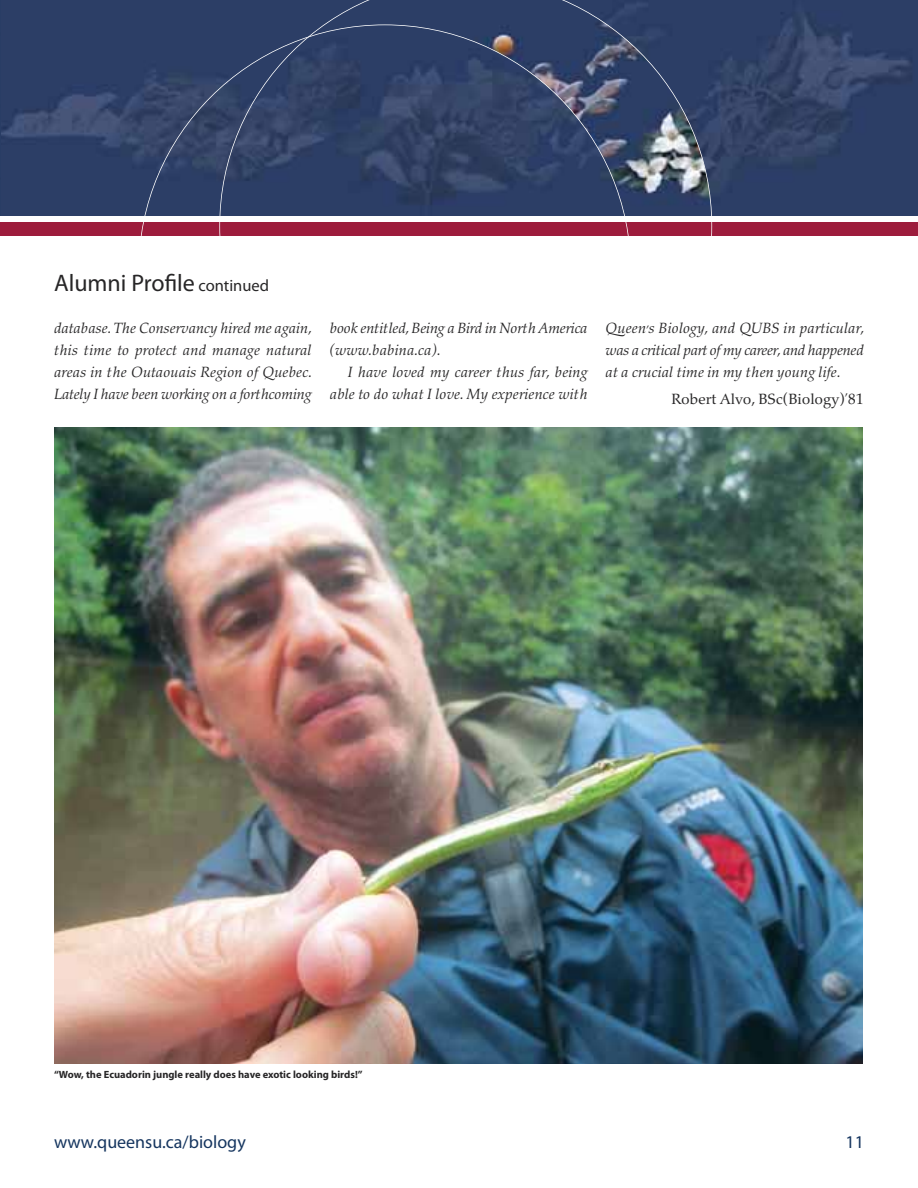
<style>
.page{position:relative;width:918px;height:1188px;background:#fff}
.page>*{position:absolute;margin:0;border:0;box-sizing:border-box;transform-origin:0 0}
.t1{font:24px "Myriad Pro";color:#272627}
.t2{font:18px "Myriad Pro";color:#15355f}
.t3{font:italic 15px/21.9px "Palatino Nova";color:#272627;text-align:justify}
.t4{font:italic 15px "Palatino Nova";letter-spacing:-.02em;color:#272627}
.t5{font:15px "Palatino Nova";letter-spacing:-.01em;color:#272627}
.t6{font:700 10.5px "Myriad Pro";color:#272627}
.s1{font-size:16.5px}
.s2{font-family:"Queens Nova"}
</style>
<div class="page">
<img style="left:0;top:0;width:918px;height:216px">
<div style="left:0;top:223px;width:918px;height:13px;background:#9d1c3c"></div>
<svg style="left:219px;top:0;width:493px;height:236px;background:#42496c"></svg>
<img style="left:54px;top:427px;width:809px;height:637px">
<h1 class="t1" style="left:54px;top:274px;width:217px">Alumni Profile <span class="s1">continued</span></h1>
<p class="t3" style="left:54px;top:319px;width:260px">database. The Conservancy hired me again, this time to protect and manage natural areas in the Outaouais Region of Quebec.<br>Lately I have been working on a forthcoming</p>
<p class="t4" style="left:330px;top:323px;width:259px">book entitled, Being a Bird in North America</p>
<p class="t3" style="left:330px;top:341px;width:112px">(www.babina.ca).</p>
<p class="t3" style="left:348px;top:363px;width:241px">I have loved my career thus far, being</p>
<p class="t3" style="left:330px;top:385px;width:259px">able to do what I love. My experience with</p>
<p class="t3" style="left:606px;top:319px;width:260px"><span class="s2">Queen’s</span> Biology, and QUBS in particular, was a critical part of my career, and happened at a crucial time in my then young life.</p>
<p class="t5" style="left:671px;top:393px;width:194px">Robert Alvo, BSc(Biology)’81</p>
<p class="t6" style="left:54px;top:1071px;width:310px">“Wow, the Ecuadorin jungle really does have exotic looking birds!”</p>
<p class="t2" style="left:54px;top:1135px;width:193px">www.queensu.ca/biology</p>
<p class="t2" style="left:846px;top:1135px;width:20px">11</p>
</div>
